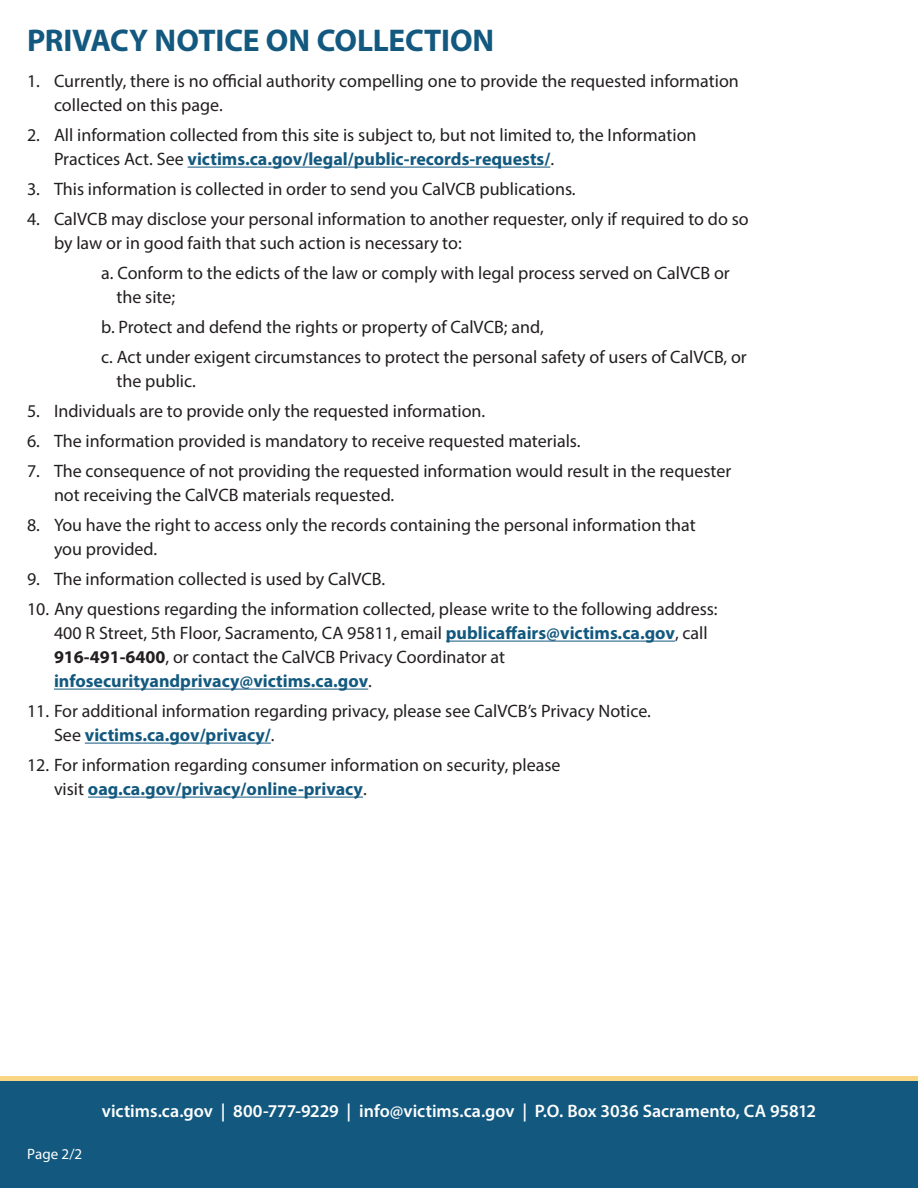
<style>
.page{position:relative;width:918px;height:1188px;background:#fff}
.page>*{position:absolute;margin:0;border:0;box-sizing:border-box;transform-origin:0 0}
.t1{font:700 31.5px "Myriad Pro";letter-spacing:-.01em;color:#13597f}
.t2{font:18px/24px "Myriad Pro";color:#231f20}
.t3{font:18px "Myriad Variable Concept";color:#fff}
.t4{font:15px "Myriad Pro";color:#fff}
.s1{font-weight:700;color:#13597f}
.s2{font-weight:700}
</style>
<div class="page">
<hr style="left:188px;top:167px;width:362px;height:1px;background:#13597f">
<hr style="left:446px;top:641px;width:229px;height:1px;background:#13597f">
<hr style="left:54px;top:689px;width:314px;height:1px;background:#13597f">
<hr style="left:85px;top:743px;width:186px;height:1px;background:#13597f">
<hr style="left:88px;top:797px;width:275px;height:1px;background:#13597f">
<div style="left:0;top:1077px;width:918px;height:5px;background:#f9d684"></div>
<div style="left:0;top:1082px;width:918px;height:106px;background:#13597f"></div>
<h1 class="t1" style="left:27px;top:19px;width:469px">PRIVACY NOTICE ON COLLECTION</h1>
<p class="t2" style="left:54px;top:69px;width:686px;text-indent:-27px">1. Currently, there is no official authority compelling one to provide the requested information collected on this page.</p>
<p class="t2" style="left:54px;top:123px;width:644px;text-indent:-27px">2. All information collected from this site is subject to, but not limited to, the Information<br>Practices Act. See <span class="s1">victims.ca.gov/legal/public-records-requests/</span>.</p>
<p class="t2" style="left:27px;top:177px;width:550px">3. This information is collected in order to send you CalVCB publications.</p>
<p class="t2" style="left:54px;top:207px;width:696px;text-indent:-27px">4. CalVCB may disclose your personal information to another requester, only if required to do so by law or in good faith that such action is necessary to:</p>
<p class="t2" style="left:117px;top:261px;width:615px;text-indent:-15px">a. Conform to the edicts of the law or comply with legal process served on CalVCB or the site;</p>
<p class="t2" style="left:101px;top:312px;width:647px;line-height:30px">b. Protect and defend the rights or property of CalVCB; and,<br>c. Act under exigent circumstances to protect the personal safety of users of CalVCB, or</p>
<p class="t2" style="left:117px;top:369px;width:81px">the public.</p>
<p class="t2" style="left:27px;top:399px;width:460px">5. Individuals are to provide only the requested information.</p>
<p class="t2" style="left:27px;top:429px;width:555px">6. The information provided is mandatory to receive requested materials.</p>
<p class="t2" style="left:54px;top:459px;width:679px;text-indent:-27px">7. The consequence of not providing the requested information would result in the requester not receiving the CalVCB materials requested.</p>
<p class="t2" style="left:54px;top:513px;width:643px;text-indent:-27px">8. You have the right to access only the records containing the personal information that you provided.</p>
<p class="t2" style="left:27px;top:567px;width:360px">9. The information collected is used by CalVCB.</p>
<p class="t2" style="left:54px;top:597px;width:665px;text-indent:-27px">10. Any questions regarding the information collected, please write to the following address:<br>400 R Street, 5th Floor, Sacramento, CA 95811, email <span class="s1">publicaffairs@victims.ca.gov</span>, call <span class="s2">916-491-6400</span>, or contact the CalVCB Privacy Coordinator at <span class="s1">infosecurityandprivacy@victims.ca.gov</span>.</p>
<p class="t2" style="left:54px;top:699px;width:598px;text-indent:-27px">11. For additional information regarding privacy, please see CalVCB’s Privacy Notice.<br>See <span class="s1">victims.ca.gov/privacy/</span>.</p>
<p class="t2" style="left:54px;top:753px;width:508px;text-indent:-27px">12. For information regarding consumer information on security, please visit <span class="s1">oag.ca.gov/privacy/online-privacy</span>.</p>
<p class="t4" style="left:27px;top:1144px;width:57px">Page 2/2</p>
<p class="t3" style="left:102px;top:1100px;width:716px">victims.ca.gov | 800-777-9229 | info@victims.ca.gov | P.O. Box 3036 Sacramento, CA 95812</p>
</div>
